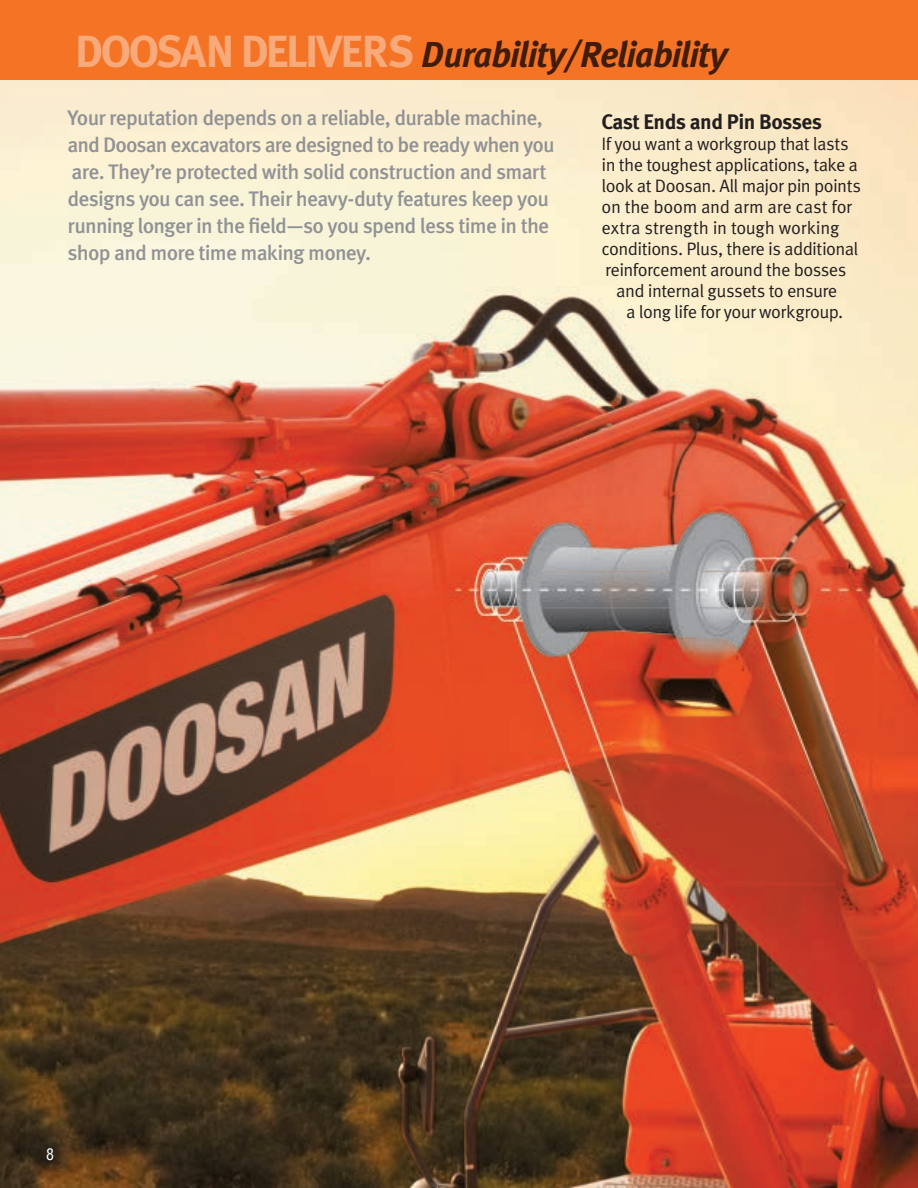
<style>
.page{position:relative;width:918px;height:1188px;background:#fff}
.page>*{position:absolute;margin:0;border:0;box-sizing:border-box;transform-origin:0 0}
.t1{font:italic 700 36px "Meta OT";letter-spacing:-.035em;color:#231f20}
.t2{font:500 21px/27px "Meta OT";letter-spacing:-.035em;color:#919295}
.t3{font:700 21px "Meta OT";letter-spacing:-.025em;color:#231f20}
.t4{font:18px "Meta OT Norm";letter-spacing:-.03em;color:#231f20}
.t5{font:18px "Meta OT Norm";letter-spacing:-.01em;color:#231f20}
.t6{font:condensed 15.75px "Helvetica";color:#fff}
.s1{font-style:normal;font-size:45px;color:#fff}
</style>
<div class="page">
<img style="left:0;top:80px;width:918px;height:1108px">
<div style="left:0;top:0;width:918px;height:80px;background:#f47325"></div>
<h1 class="t1" style="left:75px;top:33px;width:654px"><span class="s1">DOOSAN DELIVERS</span> Durability/Reliability</h1>
<p class="t2" style="left:68px;top:105px;width:489px">Your reputation depends on a reliable, durable machine, and Doosan excavators are designed to be ready when you are. They’re protected with solid construction and smart designs you can see. Their heavy-duty features keep you running longer in the field—so you spend less time in the shop and more time making money.</p>
<p class="t3" style="left:602px;top:109px;width:222px">Cast Ends and Pin Bosses</p>
<p class="t4" style="left:602px;top:133px;width:249px">If you want a workgroup that lasts</p>
<p class="t4" style="left:602px;top:154px;width:258px">in the toughest applications, take a</p>
<p class="t4" style="left:602px;top:175px;width:261px">look at Doosan. All major pin points</p>
<p class="t5" style="left:602px;top:196px;width:252px">on the boom and arm are cast for</p>
<p class="t5" style="left:602px;top:217px;width:239px">extra strength in tough working</p>
<p class="t4" style="left:602px;top:238px;width:258px">conditions. Plus, there is additional</p>
<p class="t4" style="left:605px;top:259px;width:243px">reinforcement around the bosses</p>
<p class="t4" style="left:616px;top:280px;width:223px">and internal gussets to ensure</p>
<p class="t4" style="left:626px;top:301px;width:219px">a long life for your workgroup.</p>
<p class="t6" style="left:46px;top:1144px;width:9px">8</p>
</div>
